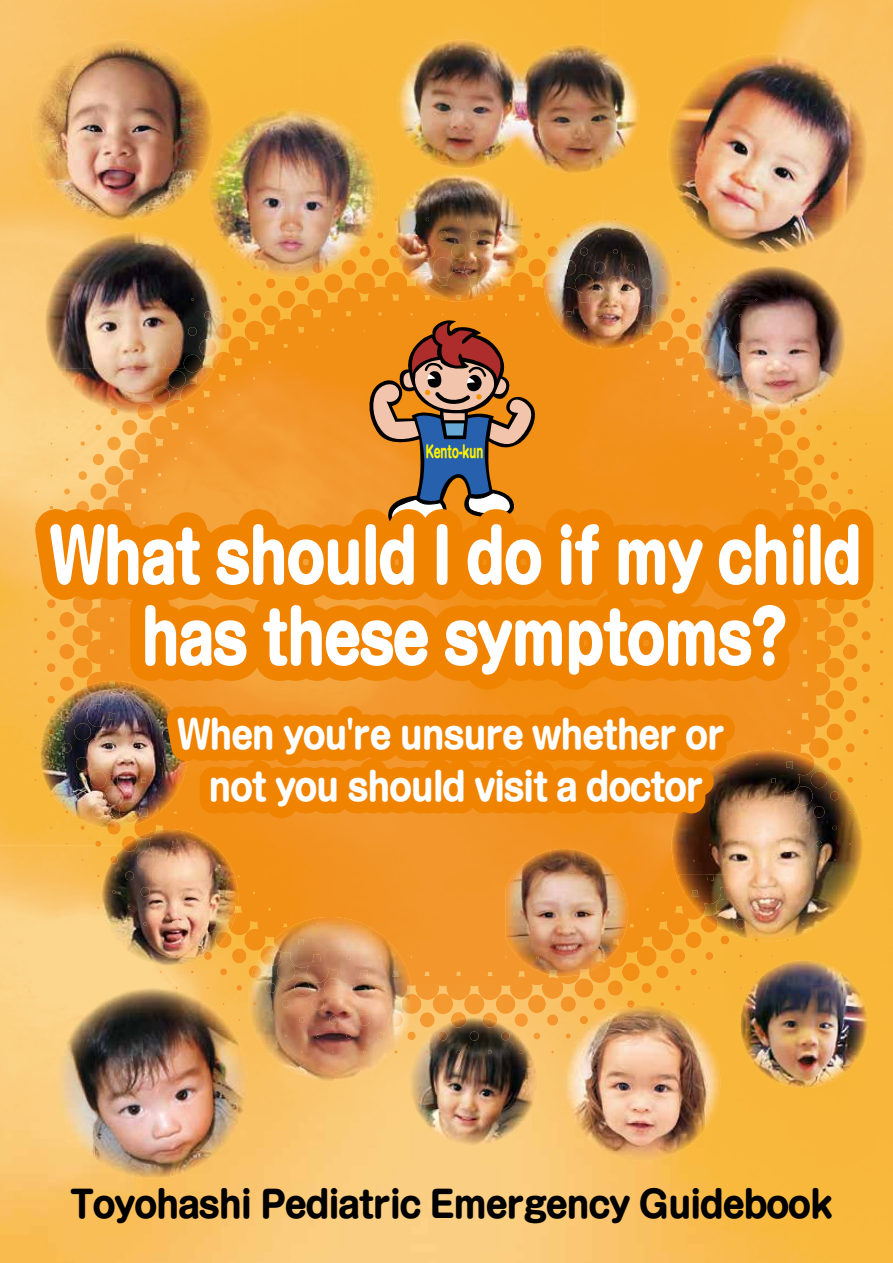
<style>
.page{position:relative;width:893px;height:1263px;background:#fff}
.page>*{position:absolute;margin:0;border:0;box-sizing:border-box;transform-origin:0 0}
.t1{font:800 70.5px/81px "Shin M Go Pro";letter-spacing:-.05em;color:#fff;text-align:center;scale:.8 1}
.t2{font:700 37.5px/52.5px "Shin M Go Pro";letter-spacing:-.05em;color:#fff;text-align:center;scale:.9 1}
.t3{font:700 36px "Shin M Go Pro";letter-spacing:-.05em;color:#000;scale:.95 1}
.t4{font:700 16.5px "Shin M Go Pro";letter-spacing:-.04em;color:#fff100;scale:.65 1}
</style>
<div class="page">
<div style="left:805px;top:0;width:88px;height:147px;background:#f9c061"></div>
<img style="left:854px;top:147px;width:39px;height:1116px">
<img style="left:654px;top:202px;width:201px;height:107px">
<img style="left:825px;top:413px;width:20px;height:18px">
<img style="left:704px;top:1060px;width:151px;height:203px">
<div style="left:301px;top:0;width:504px;height:93px;background:#f8b73b"></div>
<img style="left:685px;top:308px;width:13px;height:4px">
<img style="left:537px;top:1040px;width:214px;height:20px">
<div style="left:604px;top:93px;width:63px;height:109px;background:#f8b537"></div>
<img style="left:0;top:1114px;width:704px;height:149px">
<img style="left:603px;top:201px;width:51px;height:19px">
<img style="left:603px;top:171px;width:1px;height:31px">
<img style="left:537px;top:1059px;width:27px;height:55px">
<img style="left:243px;top:1060px;width:167px;height:54px">
<img style="left:201px;top:0;width:100px;height:109px">
<img style="left:227px;top:278px;width:34px;height:34px">
<div style="left:150px;top:159px;width:59px;height:73px;background:#f8b83b"></div>
<img style="left:0;top:0;width:201px;height:93px">
<img style="left:0;top:202px;width:150px;height:52px">
<img style="left:0;top:845px;width:20px;height:108px">
<img style="left:0;top:148px;width:20px;height:54px">
<img style="left:0;top:93px;width:20px;height:55px">
<div style="left:523px;top:171px;width:80px;height:84px;background:#f8b537"></div>
<img style="left:523px;top:255px;width:21px;height:17px">
<img style="left:379px;top:149px;width:18px;height:52px">
<div style="left:301px;top:93px;width:96px;height:56px;background:#f8b83b"></div>
<img style="left:367px;top:201px;width:27px;height:71px">
<img style="left:0;top:470px;width:20px;height:214px">
<img style="left:0;top:793px;width:20px;height:52px">
<img style="left:0;top:684px;width:20px;height:109px">
<svg style="left:377px;top:232px;width:7px;height:7px"></svg>
<svg style="left:534px;top:232px;width:7px;height:7px"></svg>
<svg style="left:367px;top:246px;width:3px;height:11px"></svg>
<img style="left:371px;top:259px;width:18px;height:13px">
<img style="left:528px;top:259px;width:16px;height:13px">
<img style="left:261px;top:272px;width:283px;height:40px">
<img style="left:324px;top:278px;width:19px;height:15px">
<img style="left:295px;top:278px;width:14px;height:13px">
<svg style="left:237px;top:281px;width:5px;height:5px"></svg>
<svg style="left:675px;top:281px;width:6px;height:5px"></svg>
<img style="left:278px;top:290px;width:17px;height:18px">
<svg style="left:249px;top:278px;width:27px;height:28px"></svg>
<svg style="left:690px;top:296px;width:7px;height:7px"></svg>
<img style="left:232px;top:308px;width:14px;height:4px">
<img style="left:673px;top:308px;width:12px;height:4px">
<svg style="left:832px;top:441px;width:5px;height:5px"></svg>
<img style="left:843px;top:622px;width:15px;height:5px">
<svg style="left:861px;top:631px;width:10px;height:9px"></svg>
<img style="left:842px;top:644px;width:16px;height:15px">
<svg style="left:880px;top:650px;width:3px;height:4px"></svg>
<img style="left:825px;top:658px;width:20px;height:20px">
<svg style="left:861px;top:663px;width:9px;height:9px"></svg>
<img style="left:843px;top:677px;width:14px;height:14px">
<img style="left:825px;top:690px;width:19px;height:19px">
<svg style="left:862px;top:696px;width:8px;height:8px"></svg>
<svg style="left:844px;top:710px;width:12px;height:12px"></svg>
<img style="left:826px;top:723px;width:17px;height:17px">
<svg style="left:863px;top:729px;width:6px;height:6px"></svg>
<svg style="left:828px;top:743px;width:27px;height:18px"></svg>
<svg style="left:864px;top:762px;width:4px;height:4px"></svg>
<img style="left:57px;top:987px;width:191px;height:191px;border-radius:96px">
<img style="left:825px;top:761px;width:38px;height:90px">
<img style="left:825px;top:851px;width:38px;height:90px">
<img style="left:825px;top:771px;width:2px;height:17px">
<svg style="left:830px;top:791px;width:9px;height:9px"></svg>
<svg style="left:832px;top:826px;width:5px;height:4px"></svg>
<img style="left:667px;top:53px;width:151px;height:151px">
<img style="left:818px;top:67px;width:50px;height:173px">
<img style="left:681px;top:203px;width:137px;height:51px">
<img style="left:138px;top:232px;width:89px;height:80px">
<svg style="left:220px;top:296px;width:7px;height:7px"></svg>
<img style="left:31px;top:40px;width:182px;height:181px;border-radius:91px">
<img style="left:209px;top:109px;width:170px;height:127px">
<img style="left:220px;top:236px;width:147px;height:42px">
<svg style="left:347px;top:233px;width:5px;height:5px"></svg>
<svg style="left:329px;top:248px;width:9px;height:7px"></svg>
<svg style="left:300px;top:249px;width:5px;height:5px"></svg>
<svg style="left:312px;top:262px;width:11px;height:11px"></svg>
<svg style="left:283px;top:264px;width:7px;height:7px"></svg>
<svg style="left:253px;top:266px;width:4px;height:3px"></svg>
<svg style="left:297px;top:276px;width:9px;height:2px"></svg>
<img style="left:698px;top:266px;width:147px;height:147px">
<img style="left:564px;top:1040px;width:156px;height:121px">
<img style="left:394px;top:173px;width:129px;height:113px">
<svg style="left:425px;top:218px;width:4px;height:3px"></svg>
<svg style="left:488px;top:218px;width:4px;height:3px"></svg>
<svg style="left:439px;top:231px;width:8px;height:9px"></svg>
<svg style="left:470px;top:231px;width:9px;height:9px"></svg>
<svg style="left:407px;top:232px;width:9px;height:7px"></svg>
<svg style="left:501px;top:232px;width:9px;height:7px"></svg>
<img style="left:451px;top:244px;width:15px;height:15px">
<img style="left:420px;top:244px;width:14px;height:15px">
<img style="left:483px;top:244px;width:14px;height:15px">
<svg style="left:390px;top:245px;width:13px;height:13px"></svg>
<svg style="left:515px;top:245px;width:13px;height:13px"></svg>
<img style="left:433px;top:257px;width:20px;height:14px">
<img style="left:465px;top:257px;width:19px;height:14px">
<img style="left:402px;top:258px;width:19px;height:19px">
<img style="left:496px;top:258px;width:19px;height:19px">
<img style="left:416px;top:271px;width:86px;height:31px">
<img style="left:544px;top:220px;width:129px;height:92px">
<svg style="left:566px;top:233px;width:5px;height:5px"></svg>
<svg style="left:547px;top:246px;width:11px;height:11px"></svg>
<svg style="left:580px;top:248px;width:8px;height:7px"></svg>
<svg style="left:613px;top:249px;width:5px;height:5px"></svg>
<img style="left:561px;top:260px;width:15px;height:13px">
<svg style="left:594px;top:262px;width:11px;height:11px"></svg>
<svg style="left:627px;top:264px;width:8px;height:7px"></svg>
<svg style="left:660px;top:266px;width:4px;height:3px"></svg>
<img style="left:544px;top:273px;width:113px;height:39px">
<img style="left:575px;top:274px;width:18px;height:19px">
<img style="left:608px;top:276px;width:15px;height:15px">
<img style="left:622px;top:291px;width:18px;height:18px">
<svg style="left:642px;top:279px;width:26px;height:27px"></svg>
<img style="left:248px;top:1040px;width:162px;height:41px">
<img style="left:410px;top:1040px;width:127px;height:105px">
<svg style="left:425px;top:1050px;width:4px;height:4px"></svg>
<svg style="left:457px;top:1050px;width:3px;height:4px"></svg>
<svg style="left:488px;top:1050px;width:4px;height:4px"></svg>
<img style="left:740px;top:960px;width:128px;height:128px;border-radius:64px">
<img style="left:397px;top:40px;width:194px;height:133px">
<img style="left:591px;top:46px;width:48px;height:125px">
<img style="left:20px;top:31px;width:118px;height:956px">
<svg style="left:825px;top:471px;width:65px;height:151px;background:#f49d1e"></svg>
<svg style="left:156px;top:1040px;width:80px;height:16px"></svg>
<img style="left:46px;top:312px;width:779px;height:728px">
<p class="t4" style="left:426px;top:438px;width:91px">Kento-kun</p>
<h1 class="t1" style="left:49px;top:507px;width:1019px">What should I do if my child has these symptoms?</h1>
<p class="t2" style="left:177px;top:704px;width:611px">When you're unsure whether or not you should visit a doctor</p>
<p class="t3" style="left:70px;top:1174px;width:804px">Toyohashi Pediatric Emergency Guidebook</p>
</div>
